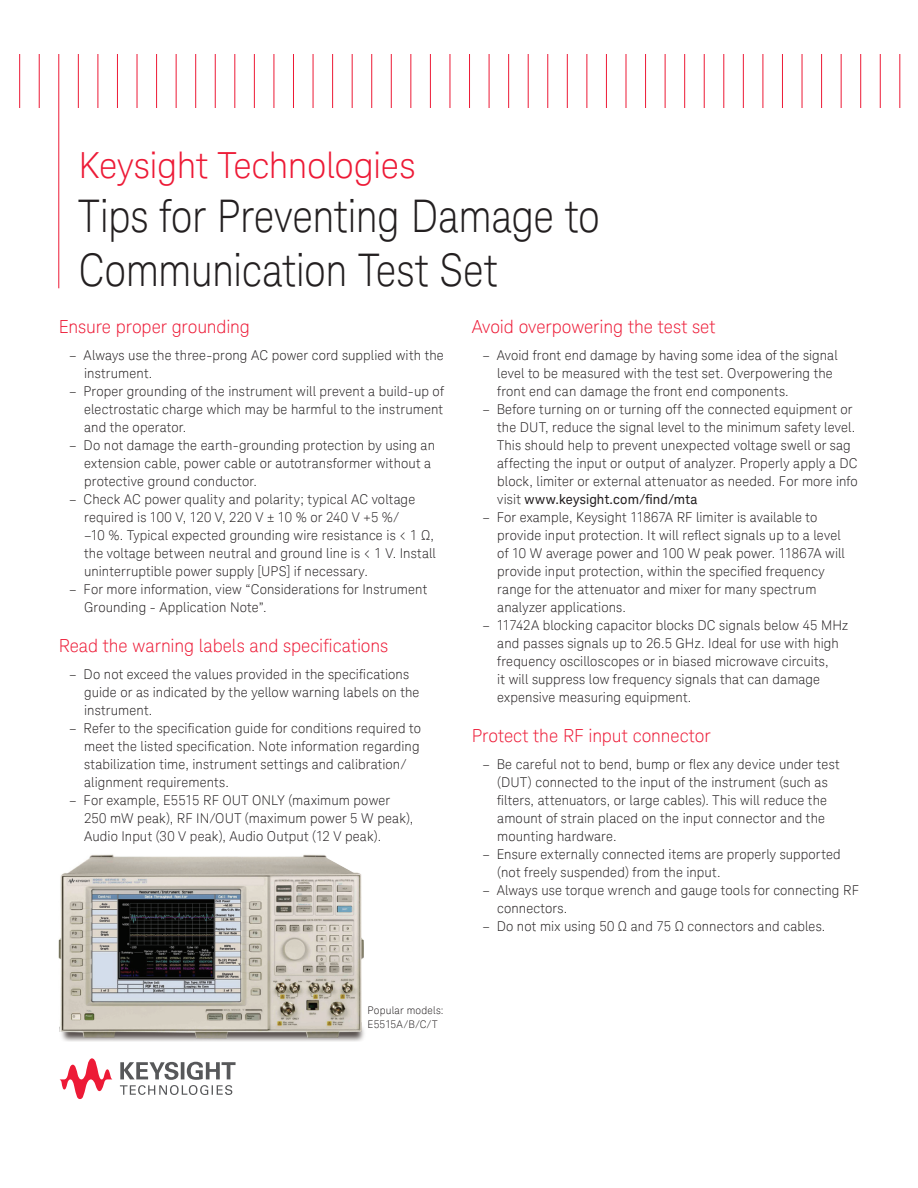
<style>
.page{position:relative;width:918px;height:1188px;background:#fff}
.page>*{position:absolute;margin:0;border:0;box-sizing:border-box;transform-origin:0 0}
.K_Heading_2{font:300 45px/54px "Keysight Sans";letter-spacing:-.01em;color:#231f20;scale:.9 1}
.K_Title_-_Main__Red{font:300 36px "Keysight Sans";letter-spacing:-.01em;color:#ed1a36}
.K_Heading_2-2{font:300 18px "Keysight Sans";letter-spacing:-.005em;color:#ed1a36}
.t1{font:300 13.5px/18px "Keysight Sans";letter-spacing:.01em;color:#231f20}
.K_Captions{font:300 10.5px/13.5px "Keysight Sans";letter-spacing:.02em;color:#231f20}
.s1{font-weight:400}
</style>
<div class="page">
<svg style="left:120px;top:1062px;width:116px;height:33px"></svg>
<svg style="left:60px;top:1058px;width:53px;height:41px"></svg>
<img style="left:59px;top:854px;width:305px;height:187px">
<hr style="left:19px;top:54px;width:1px;height:54px;background:#ed1a36">
<hr style="left:39px;top:54px;width:1px;height:54px;background:#ed1a36">
<hr style="left:58px;top:54px;width:1px;height:234px;background:#ed1a36">
<hr style="left:78px;top:54px;width:1px;height:54px;background:#ed1a36">
<hr style="left:98px;top:54px;width:1px;height:54px;background:#ed1a36">
<hr style="left:117px;top:54px;width:1px;height:54px;background:#ed1a36">
<hr style="left:137px;top:54px;width:1px;height:54px;background:#ed1a36">
<hr style="left:156px;top:54px;width:1px;height:54px;background:#ed1a36">
<hr style="left:176px;top:54px;width:1px;height:54px;background:#ed1a36">
<hr style="left:195px;top:54px;width:1px;height:54px;background:#ed1a36">
<hr style="left:215px;top:54px;width:1px;height:54px;background:#ed1a36">
<hr style="left:234px;top:54px;width:1px;height:54px;background:#ed1a36">
<hr style="left:254px;top:54px;width:1px;height:54px;background:#ed1a36">
<hr style="left:274px;top:54px;width:1px;height:54px;background:#ed1a36">
<hr style="left:293px;top:54px;width:1px;height:54px;background:#ed1a36">
<hr style="left:313px;top:54px;width:1px;height:54px;background:#ed1a36">
<hr style="left:332px;top:54px;width:1px;height:54px;background:#ed1a36">
<hr style="left:352px;top:54px;width:1px;height:54px;background:#ed1a36">
<hr style="left:371px;top:54px;width:1px;height:54px;background:#ed1a36">
<hr style="left:391px;top:54px;width:1px;height:54px;background:#ed1a36">
<hr style="left:410px;top:54px;width:1px;height:54px;background:#ed1a36">
<hr style="left:430px;top:54px;width:1px;height:54px;background:#ed1a36">
<hr style="left:450px;top:54px;width:1px;height:54px;background:#ed1a36">
<hr style="left:469px;top:54px;width:1px;height:54px;background:#ed1a36">
<hr style="left:489px;top:54px;width:1px;height:54px;background:#ed1a36">
<hr style="left:508px;top:54px;width:1px;height:54px;background:#ed1a36">
<hr style="left:528px;top:54px;width:1px;height:54px;background:#ed1a36">
<hr style="left:547px;top:54px;width:1px;height:54px;background:#ed1a36">
<hr style="left:567px;top:54px;width:1px;height:54px;background:#ed1a36">
<hr style="left:587px;top:54px;width:1px;height:54px;background:#ed1a36">
<hr style="left:606px;top:54px;width:1px;height:54px;background:#ed1a36">
<hr style="left:626px;top:54px;width:1px;height:54px;background:#ed1a36">
<hr style="left:645px;top:54px;width:1px;height:54px;background:#ed1a36">
<hr style="left:665px;top:54px;width:1px;height:54px;background:#ed1a36">
<hr style="left:684px;top:54px;width:1px;height:54px;background:#ed1a36">
<hr style="left:704px;top:54px;width:1px;height:54px;background:#ed1a36">
<hr style="left:723px;top:54px;width:1px;height:54px;background:#ed1a36">
<hr style="left:743px;top:54px;width:1px;height:54px;background:#ed1a36">
<hr style="left:763px;top:54px;width:1px;height:54px;background:#ed1a36">
<hr style="left:782px;top:54px;width:1px;height:54px;background:#ed1a36">
<hr style="left:802px;top:54px;width:1px;height:54px;background:#ed1a36">
<hr style="left:821px;top:54px;width:1px;height:54px;background:#ed1a36">
<hr style="left:841px;top:54px;width:1px;height:54px;background:#ed1a36">
<hr style="left:860px;top:54px;width:1px;height:54px;background:#ed1a36">
<hr style="left:880px;top:54px;width:1px;height:54px;background:#ed1a36">
<hr style="left:899px;top:54px;width:1px;height:54px;background:#ed1a36">
<p class="K_Title_-_Main__Red" style="left:78px;top:145px;width:339px">Keysight Technologies</p>
<p class="K_Heading_2" style="left:78px;top:190px;width:581px">Tips for Preventing Damage to<br>Communication Test Set</p>
<p class="K_Heading_2-2" style="left:59px;top:316px;width:193px">Ensure proper grounding</p>
<p class="t1" style="left:84px;top:346px;width:361px;text-indent:-15px">– Always use the three-prong AC power cord supplied with the instrument.</p>
<p class="t1" style="left:84px;top:382px;width:361px;text-align:justify;text-indent:-15px">– Proper grounding of the instrument will prevent a build-up of electrostatic charge which may be harmful to the instrument and the operator.</p>
<p class="t1" style="left:84px;top:436px;width:352px;text-indent:-15px">– Do not damage the earth-grounding protection by using an extension cable, power cable or autotransformer without a protective ground conductor.</p>
<p class="t1" style="left:84px;top:490px;width:353px;text-indent:-15px">– Check AC power quality and polarity; typical AC voltage required is 100 V, 120 V, 220 V ± 10 % or 240 V +5 %/<br>–10 %. Typical expected grounding wire resistance is &lt; 1 Ω, the voltage between neutral and ground line is &lt; 1 V. Install uninterruptible power supply [UPS] if necessary.</p>
<p class="t1" style="left:84px;top:580px;width:345px;text-indent:-15px">– For more information, view “Considerations for Instrument<br>Grounding - Application Note”.</p>
<p class="K_Heading_2-2" style="left:59px;top:635px;width:331px">Read the warning labels and specifications</p>
<p class="t1" style="left:84px;top:665px;width:337px;text-indent:-15px">– Do not exceed the values provided in the specifications guide or as indicated by the yellow warning labels on the instrument.</p>
<p class="t1" style="left:84px;top:719px;width:338px;text-indent:-15px">– Refer to the specification guide for conditions required to meet the listed specification. Note information regarding stabilization time, instrument settings and calibration/ alignment requirements.</p>
<p class="t1" style="left:84px;top:791px;width:331px;text-indent:-15px">– For example, E5515 RF OUT ONLY (maximum power<br>250 mW peak), RF IN/OUT (maximum power 5 W peak),<br>Audio Input (30 V peak), Audio Output (12 V peak).</p>
<p class="K_Heading_2-2" style="left:472px;top:316px;width:245px">Avoid overpowering the test set</p>
<p class="t1" style="left:497px;top:346px;width:342px;text-indent:-15px">– Avoid front end damage by having some idea of the signal level to be measured with the test set. Overpowering the front end can damage the front end components.</p>
<p class="t1" style="left:497px;top:400px;width:362px;text-indent:-15px">– Before turning on or turning off the connected equipment or the DUT, reduce the signal level to the minimum safety level.<br>This should help to prevent unexpected voltage swell or sag affecting the input or output of analyzer. Properly apply a DC block, limiter or external attenuator as needed. For more info visit <span class="s1">www.keysight.com/find/mta</span></p>
<p class="t1" style="left:497px;top:508px;width:349px;text-indent:-15px">– For example, Keysight 11867A RF limiter is available to provide input protection. It will reflect signals up to a level of 10 W average power and 100 W peak power. 11867A will provide input protection, within the specified frequency range for the attenuator and mixer for many spectrum analyzer applications.</p>
<p class="t1" style="left:497px;top:616px;width:352px;text-indent:-15px">– 11742A blocking capacitor blocks DC signals below 45 MHz and passes signals up to 26.5 GHz. Ideal for use with high frequency oscilloscopes or in biased microwave circuits,<br>it will suppress low frequency signals that can damage expensive measuring equipment.</p>
<p class="K_Heading_2-2" style="left:472px;top:725px;width:240px">Protect the RF input connector</p>
<p class="t1" style="left:497px;top:755px;width:344px;text-indent:-15px">– Be careful not to bend, bump or flex any device under test (DUT) connected to the input of the instrument (such as filters, attenuators, or large cables). This will reduce the amount of strain placed on the input connector and the mounting hardware.</p>
<p class="t1" style="left:497px;top:845px;width:345px;text-indent:-15px">– Ensure externally connected items are properly supported (not freely suspended) from the input.</p>
<p class="t1" style="left:497px;top:881px;width:363px;text-indent:-15px">– Always use torque wrench and gauge tools for connecting RF connectors.</p>
<p class="t1" style="left:482px;top:917px;width:345px">– Do not mix using 50 Ω and 75 Ω connectors and cables.</p>
<p class="K_Captions" style="left:368px;top:1004px;width:78px">Popular models:<br>E5515A/B/C/T</p>
</div>
